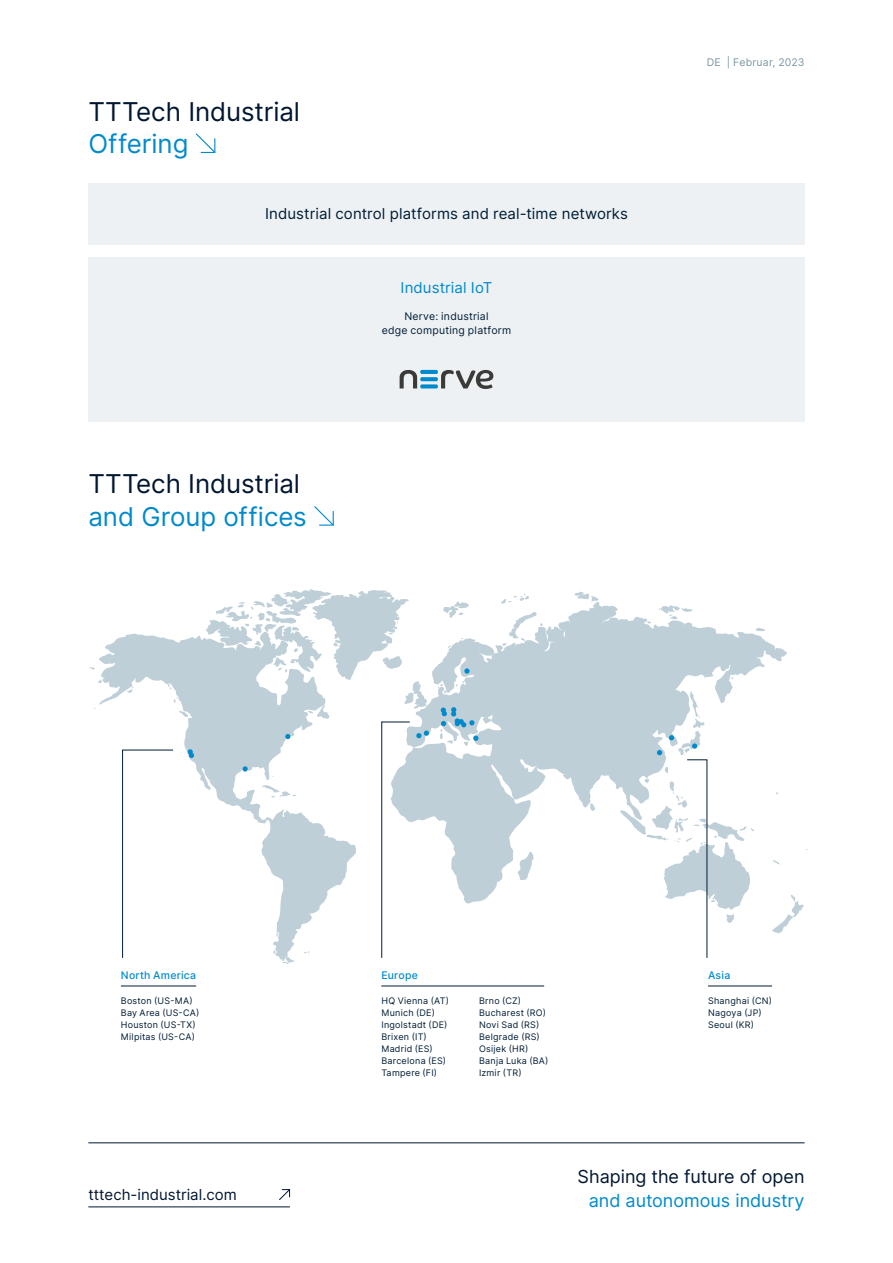
<style>
.page{position:relative;width:893px;height:1263px;background:#fff}
.page>*{position:absolute;margin:0;border:0;box-sizing:border-box;transform-origin:0 0}
.t1{font:25.95px "Inter";color:#001630}
.t2{font:25.95px "Inter";color:#008acb}
.t3{font:18px "Inter";color:#001630}
.t4{font:18px "Inter";color:#008acb}
.t5{font:15px "Inter";letter-spacing:.01em;color:#001c34}
.t6{font:15px "Inter";color:#001630}
.t7{font:15px "Inter";letter-spacing:.005em;color:#008acb}
.t8{font:10.5px/14.2px "Inter";letter-spacing:.025em;color:#001c34;text-align:center}
.t9{font:500 10.5px "Inter";letter-spacing:.025em;color:#008acb}
.t10{font:10.5px "Inter";letter-spacing:.02em;color:#7c96a4}
.t11{font:9px/12.1px "Inter";letter-spacing:.03em;color:#001c34}
</style>
<div class="page">
<hr style="left:88px;top:1142px;width:717px;height:1px;background:#001630">
<hr style="left:88px;top:1206px;width:202px;height:1px;background:#001630">
<svg style="left:279px;top:1189px;width:12px;height:12px"></svg>
<svg style="left:314px;top:506px;width:20px;height:20px"></svg>
<svg style="left:195px;top:133px;width:21px;height:20px"></svg>
<div style="left:88px;top:184px;width:717px;height:61px;background:#edf1f4"></div>
<hr style="left:121px;top:985px;width:75px;height:1px;background:#001c34">
<hr style="left:381px;top:985px;width:163px;height:1px;background:#001c34">
<hr style="left:708px;top:985px;width:64px;height:1px;background:#001c34">
<svg style="left:429px;top:602px;width:358px;height:302px;fill:#bfcfd8"></svg>
<svg style="left:99px;top:633px;width:106px;height:325px"></svg>
<svg style="left:518px;top:851px;width:16px;height:30px"></svg>
<svg style="left:589px;top:803px;width:6px;height:9px"></svg>
<svg style="left:89px;top:667px;width:6px;height:3px"></svg>
<svg style="left:179px;top:710px;width:9px;height:7px"></svg>
<svg style="left:167px;top:684px;width:4px;height:6px"></svg>
<svg style="left:127px;top:686px;width:7px;height:7px"></svg>
<svg style="left:772px;top:895px;width:32px;height:38px"></svg>
<svg style="left:456px;top:681px;width:8px;height:6px"></svg>
<svg style="left:438px;top:683px;width:8px;height:11px"></svg>
<svg style="left:501px;top:593px;width:28px;height:11px"></svg>
<svg style="left:502px;top:611px;width:42px;height:35px"></svg>
<svg style="left:443px;top:601px;width:26px;height:17px"></svg>
<svg style="left:659px;top:605px;width:34px;height:15px"></svg>
<svg style="left:755px;top:628px;width:10px;height:4px"></svg>
<svg style="left:773px;top:860px;width:7px;height:5px"></svg>
<svg style="left:647px;top:621px;width:4px;height:3px"></svg>
<svg style="left:574px;top:591px;width:25px;height:11px"></svg>
<svg style="left:173px;top:697px;width:5px;height:6px"></svg>
<svg style="left:187px;top:749px;width:7px;height:9px"></svg>
<svg style="left:205px;top:589px;width:224px;height:375px"></svg>
<svg style="left:464px;top:668px;width:6px;height:6px"></svg>
<svg style="left:439px;top:707px;width:39px;height:40px"></svg>
<svg style="left:620px;top:691px;width:134px;height:267px"></svg>
<div style="left:88px;top:257px;width:717px;height:164px;background:#edf1f4"></div>
<svg style="left:400px;top:370px;width:17px;height:18px"></svg>
<svg style="left:441px;top:370px;width:52px;height:19px"></svg>
<svg style="left:420px;top:377px;width:18px;height:4px"></svg>
<hr style="left:420px;top:370px;width:18px;height:4px;background:#008acb;border-radius:2px">
<svg style="left:420px;top:384px;width:18px;height:4px"></svg>
<h1 class="t1" style="left:88px;top:92px;width:213px">TTTech Industrial</h1>
<h1 class="t2" style="left:88px;top:125px;width:102px">Offering</h1>
<h3 class="t5" style="left:265px;top:203px;width:364px">Industrial control platforms and real-time networks</h3>
<h1 class="t1" style="left:88px;top:465px;width:213px">TTTech Industrial</h1>
<h1 class="t2" style="left:88px;top:497px;width:220px">and Group offices</h1>
<h3 class="t7" style="left:400px;top:276px;width:93px">Industrial IoT</h3>
<p class="t8" style="left:382px;top:309px;width:131px">Nerve: industrial<br>edge computing platform</p>
<p class="t10" style="left:707px;top:55px;width:99px">DE | Februar, 2023</p>
<p class="t9" style="left:121px;top:968px;width:77px">North America</p>
<p class="t11" style="left:121px;top:994px;width:80px">Boston (US-MA)<br>Bay Area (US-CA)<br>Houston (US-TX)<br>Milpitas (US-CA)</p>
<p class="t9" style="left:381px;top:968px;width:38px">Europe</p>
<p class="t11" style="left:381px;top:994px;width:69px">HQ Vienna (AT)<br>Munich (DE)<br>Ingolstadt (DE)<br>Brixen (IT)<br>Madrid (ES)<br>Barcelona (ES)<br>Tampere (FI)</p>
<p class="t11" style="left:479px;top:994px;width:71px">Brno (CZ)<br>Bucharest (RO)<br>Novi Sad (RS)<br>Belgrade (RS)<br>Osijek (HR)<br>Banja Luka (BA)<br>Izmir (TR)</p>
<p class="t9" style="left:708px;top:968px;width:24px">Asia</p>
<p class="t11" style="left:708px;top:994px;width:65px">Shanghai (CN)<br>Nagoya (JP)<br>Seoul (KR)</p>
<h3 class="t6" style="left:88px;top:1184px;width:150px">tttech-industrial.com</h3>
<h2 class="t3" style="left:578px;top:1163px;width:228px">Shaping the future of open</h2>
<h2 class="t4" style="left:589px;top:1187px;width:217px">and autonomous industry</h2>
</div>
